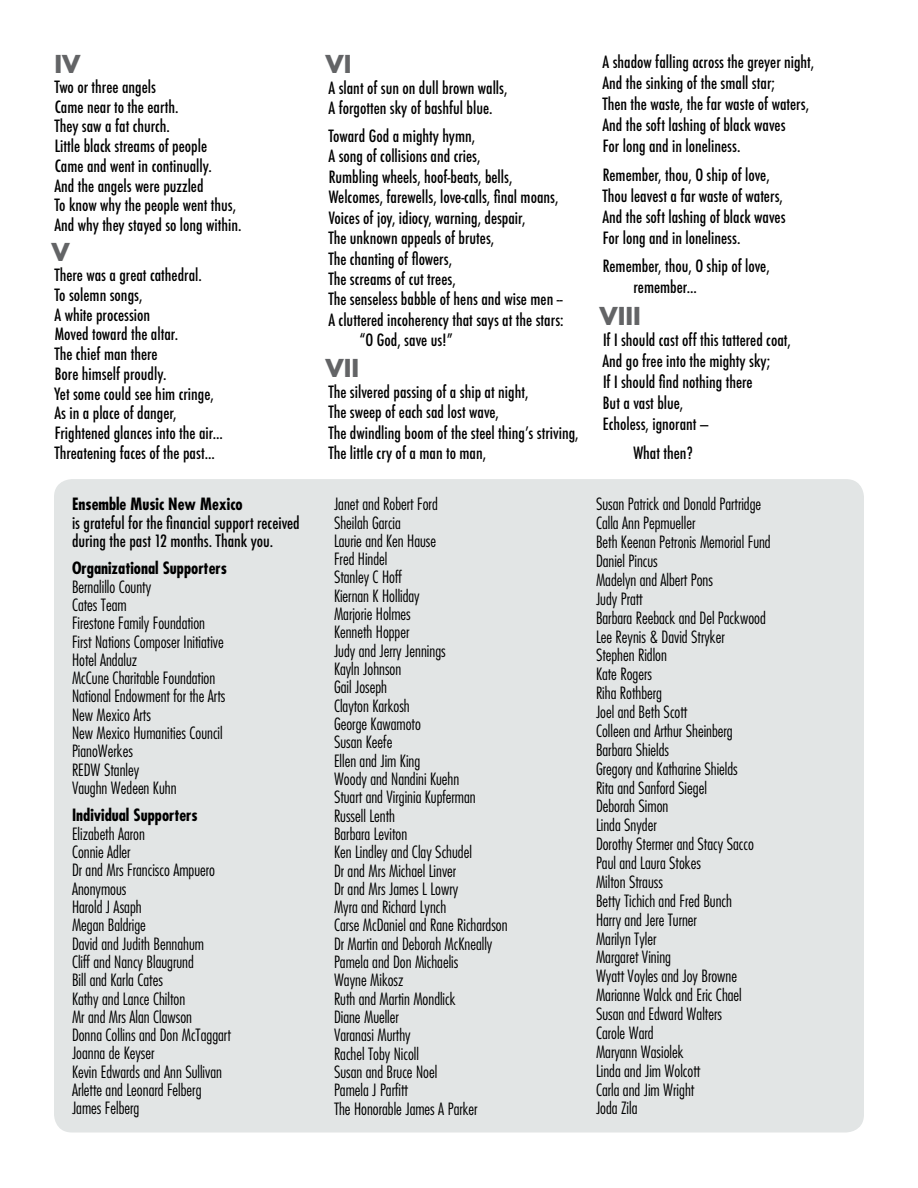
<style>
.page{position:relative;width:918px;height:1188px;background:#fff}
.page>*{position:absolute;margin:0;border:0;box-sizing:border-box;transform-origin:0 0}
.t1{font:700 24px "Futura";color:#636466}
.t2{font:300 condensed 16.5px/18.3px "Futura";color:#000}
.t3{font:500 condensed 16.5px/19.8px "Futura";color:#000}
.t4{font:700 condensed 16.5px "Futura";color:#000}
</style>
<div class="page">
<div style="left:54px;top:479px;width:810px;height:653px;background:#e2e5e5;border-radius:18px"></div>
<h1 class="t1" style="left:54px;top:48px;width:28px">IV</h1>
<p class="t3" style="left:54px;top:77px;width:189px">Two or three angels<br>Came near to the earth.<br>They saw a fat church.<br>Little black streams of people<br>Came and went in continually.<br>And the angels were puzzled<br>To know why the people went thus,<br>And why they stayed so long within.</p>
<h1 class="t1" style="left:51px;top:237px;width:20px">V</h1>
<p class="t3" style="left:54px;top:265px;width:170px">There was a great cathedral.<br>To solemn songs,<br>A white procession<br>Moved toward the altar.<br>The chief man there<br>Bore himself proudly.<br>Yet some could see him cringe,<br>As in a place of danger,<br>Frightened glances into the air...<br>Threatening faces of the past...</p>
<p class="t4" style="left:72px;top:494px;width:172px">Ensemble Music New Mexico</p>
<p class="t3" style="left:72px;top:513px;width:229px;line-height:18.3px">is grateful for the financial support received during the past 12 months. Thank you.</p>
<p class="t4" style="left:72px;top:558px;width:156px">Organizational Supporters</p>
<p class="t2" style="left:72px;top:577px;width:155px">Bernalillo County<br>Cates Team<br>Firestone Family Foundation<br>First Nations Composer Initiative<br>Hotel Andaluz<br>McCune Charitable Foundation<br>National Endowment for the Arts<br>New Mexico Arts<br>New Mexico Humanities Council<br>PianoWerkes<br>REDW Stanley<br>Vaughn Wedeen Kuhn</p>
<p class="t4" style="left:72px;top:805px;width:127px">Individual Supporters</p>
<p class="t2" style="left:72px;top:824px;width:160px">Elizabeth Aaron<br>Connie Adler<br>Dr and Mrs Francisco Ampuero<br>Anonymous<br>Harold J Asaph<br>Megan Baldrige<br>David and Judith Bennahum<br>Cliff and Nancy Blaugrund<br>Bill and Karla Cates<br>Kathy and Lance Chilton<br>Mr and Mrs Alan Clawson<br>Donna Collins and Don McTaggart<br>Joanna de Keyser<br>Kevin Edwards and Ann Sullivan<br>Arlette and Leonard Felberg<br>James Felberg</p>
<h1 class="t1" style="left:325px;top:48px;width:28px">VI</h1>
<p class="t3" style="left:329px;top:77px;width:180px;line-height:20.4px">A slant of sun on dull brown walls,<br>A forgotten sky of bashful blue.</p>
<p class="t3" style="left:328px;top:126px;width:148px">Toward God a mighty hymn,</p>
<p class="t3" style="left:329px;top:147px;width:154px">A song of collisions and cries,</p>
<p class="t3" style="left:329px;top:167px;width:185px">Rumbling wheels, hoof-beats, bells,</p>
<p class="t3" style="left:329px;top:187px;width:231px">Welcomes, farewells, love-calls, final moans,</p>
<p class="t3" style="left:329px;top:208px;width:198px">Voices of joy, idiocy, warning, despair,</p>
<p class="t3" style="left:328px;top:228px;width:167px">The unknown appeals of brutes,</p>
<p class="t3" style="left:328px;top:249px;width:125px">The chanting of flowers,</p>
<p class="t3" style="left:328px;top:269px;width:129px">The screams of cut trees,</p>
<p class="t3" style="left:328px;top:290px;width:236px">The senseless babble of hens and wise men --</p>
<p class="t3" style="left:329px;top:310px;width:237px">A cluttered incoherency that says at the stars:</p>
<p class="t3" style="left:359px;top:330px;width:95px">“O God, save us!”</p>
<h1 class="t1" style="left:325px;top:352px;width:35px">VII</h1>
<p class="t3" style="left:328px;top:381px;width:252px;line-height:20.4px">The silvered passing of a ship at night,<br>The sweep of each sad lost wave,<br>The dwindling boom of the steel thing’s striving, The little cry of a man to man,</p>
<p class="t3" style="left:602px;top:51px;width:214px;line-height:21px">A shadow falling across the greyer night, And the sinking of the small star;<br>Then the waste, the far waste of waters, And the soft lashing of black waves<br>For long and in loneliness.</p>
<p class="t3" style="left:602px;top:164px;width:185px;line-height:21px">Remember, thou, O ship of love,<br>Thou leavest a far waste of waters,<br>And the soft lashing of black waves<br>For long and in loneliness.</p>
<p class="t3" style="left:634px;top:256px;width:138px;line-height:21px;text-indent:-31px">Remember, thou, O ship of love, remember...</p>
<h1 class="t1" style="left:599px;top:300px;width:43px">VIII</h1>
<p class="t3" style="left:603px;top:330px;width:190px;line-height:21px">If I should cast off this tattered coat,<br>And go free into the mighty sky;<br>If I should find nothing there<br>But a vast blue,<br>Echoless, ignorant —</p>
<p class="t3" style="left:633px;top:443px;width:61px">What then?</p>
<p class="t2" style="left:334px;top:495px;width:175px">Janet and Robert Ford<br>Sheilah Garcia<br>Laurie and Ken Hause<br>Fred Hindel<br>Stanley C Hoff<br>Kiernan K Holliday<br>Marjorie Holmes<br>Kenneth Hopper<br>Judy and Jerry Jennings<br>Kayln Johnson<br>Gail Joseph<br>Clayton Karkosh<br>George Kawamoto<br>Susan Keefe<br>Ellen and Jim King<br>Woody and Nandini Kuehn<br>Stuart and Virginia Kupferman<br>Russell Lenth<br>Barbara Leviton<br>Ken Lindley and Clay Schudel<br>Dr and Mrs Michael Linver<br>Dr and Mrs James L Lowry<br>Myra and Richard Lynch<br>Carse McDaniel and Rane Richardson<br>Dr Martin and Deborah McKneally<br>Pamela and Don Michaelis<br>Wayne Mikosz<br>Ruth and Martin Mondlick<br>Diane Mueller<br>Varanasi Murthy<br>Rachel Toby Nicoll<br>Susan and Bruce Noel<br>Pamela J Parfitt<br>The Honorable James A Parker</p>
<p class="t2" style="left:596px;top:495px;width:176px;line-height:18.9px">Susan Patrick and Donald Partridge<br>Calla Ann Pepmueller<br>Beth Keenan Petronis Memorial Fund<br>Daniel Pincus<br>Madelyn and Albert Pons<br>Judy Pratt<br>Barbara Reeback and Del Packwood<br>Lee Reynis &amp; David Stryker<br>Stephen Ridlon<br>Kate Rogers<br>Riha Rothberg<br>Joel and Beth Scott<br>Colleen and Arthur Sheinberg<br>Barbara Shields<br>Gregory and Katharine Shields<br>Rita and Sanford Siegel<br>Deborah Simon<br>Linda Snyder<br>Dorothy Stermer and Stacy Sacco<br>Paul and Laura Stokes<br>Milton Strauss<br>Betty Tichich and Fred Bunch<br>Harry and Jere Turner<br>Marilyn Tyler<br>Margaret Vining<br>Wyatt Voyles and Joy Browne<br>Marianne Walck and Eric Chael<br>Susan and Edward Walters<br>Carole Ward<br>Maryann Wasiolek<br>Linda and Jim Wolcott<br>Carla and Jim Wright<br>Joda Zila</p>
</div>
